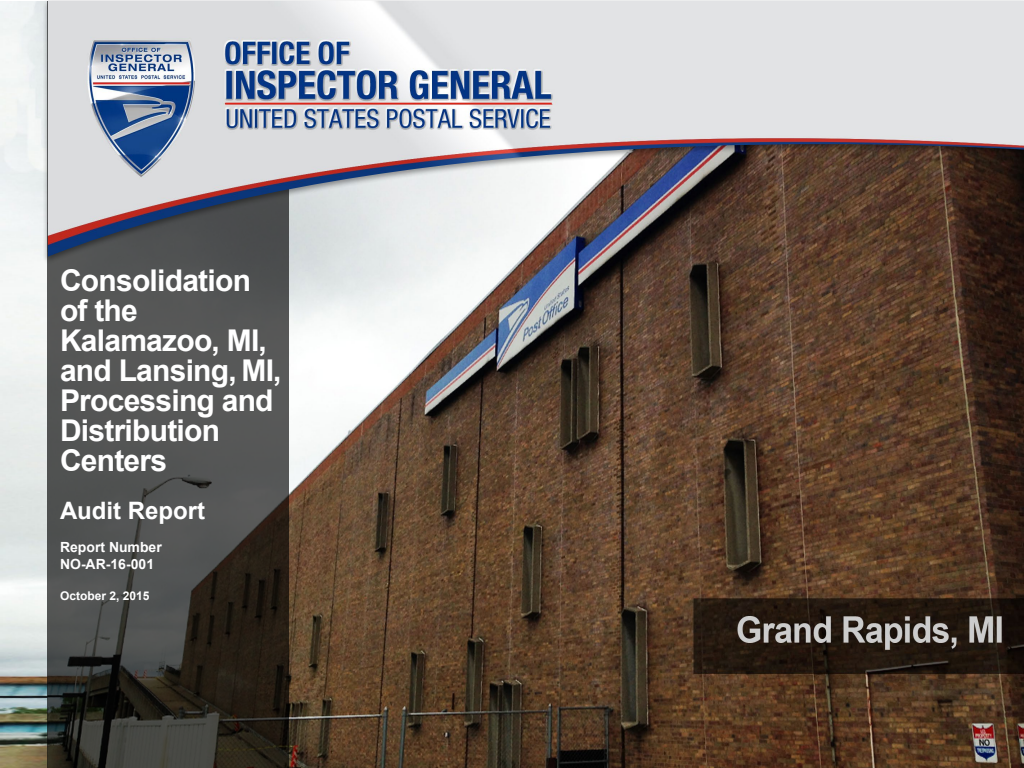
<style>
.page{position:relative;width:1024px;height:768px;background:#fff}
.page>*{position:absolute;margin:0;border:0;box-sizing:border-box;transform-origin:0 0}
.t1{font:700 30px/30px "Arial";letter-spacing:-.025em;color:#fff}
.t2{font:700 24px "Arial";color:#fff}
.t3{font:700 14px/16.8px "Arial";color:#fff}
.t4{font:700 12px "Arial";color:#fff}
</style>
<div class="page">
<img style="left:0;top:1px;width:1024px;height:767px">
<svg style="left:48px;top:264px;width:241px;height:504px;background:#454542"></svg>
<div style="left:43px;top:0;width:981px;height:264px;background:#000;opacity:.4"></div>
<img style="left:48px;top:1px;width:976px;height:256px">
<p class="t1" style="left:60px;top:266px;width:223px">Consolidation of the<br>Kalamazoo, MI, and Lansing, MI,<br>Processing and<br>Distribution<br>Centers</p>
<p class="t2" style="left:60px;top:494px;width:147px">Audit Report</p>
<p class="t3" style="left:60px;top:539px;width:103px">Report Number<br>NO-AR-16-001</p>
<p class="t4" style="left:60px;top:588px;width:91px">October 2, 2015</p>
</div>
